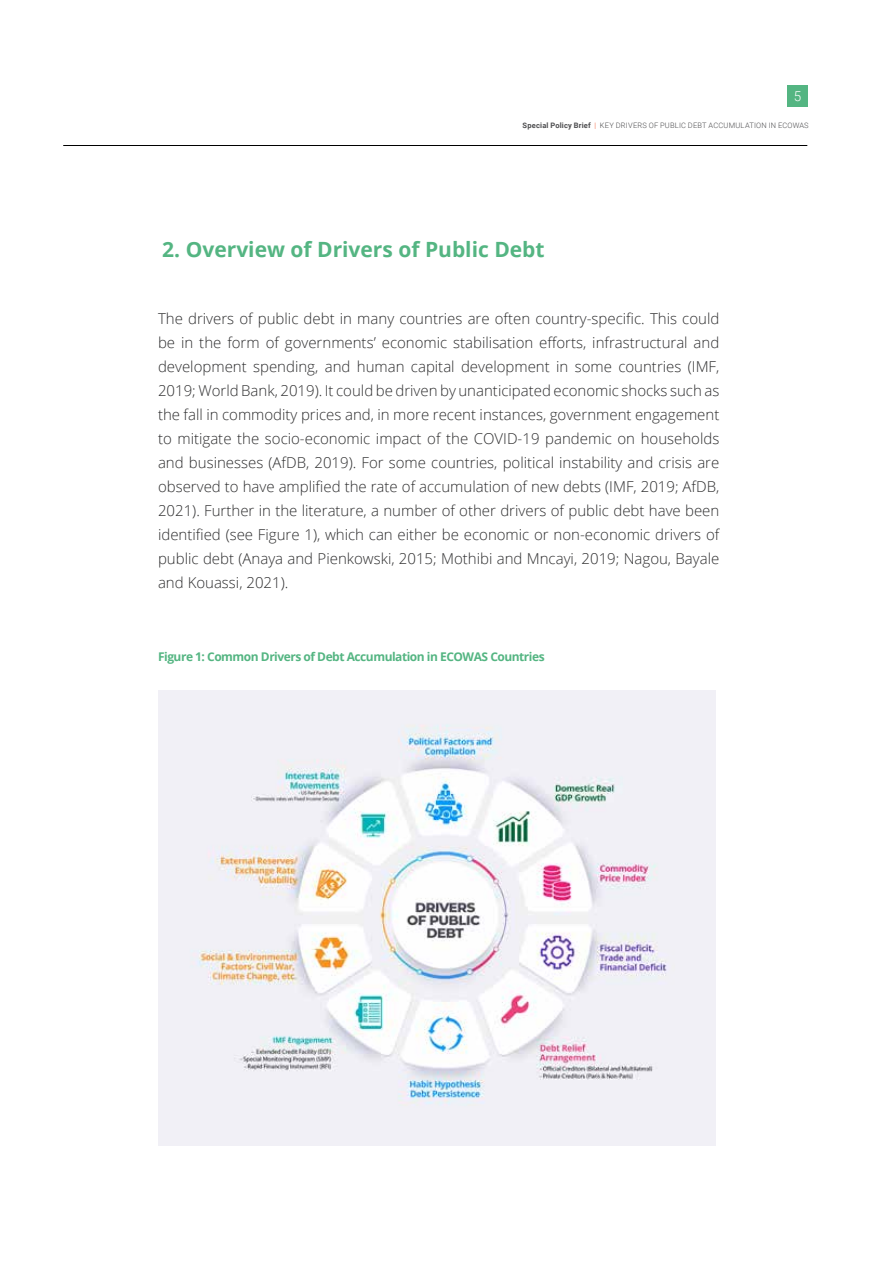
<style>
.page{position:relative;width:893px;height:1263px;background:#fff}
.page>*{position:absolute;margin:0;border:0;box-sizing:border-box;transform-origin:0 0}
.t1{font:700 21px "Open Sans";color:#54b582}
.t2{font:300 15px/24px "Open Sans";color:#2e2e2f;text-align:justify}
.t3{font:300 13.5px "Roboto";color:#fff}
.t4{font:700 12px "Open Sans";letter-spacing:-.04em;color:#54b582}
.t5{font:300 7.5px "Roboto";letter-spacing:.03em;color:#4d4d4f}
.s1{font-weight:700}
.s2{color:#f04e23}
</style>
<div class="page">
<img style="left:158px;top:691px;width:557px;height:454px">
<div style="left:787px;top:85px;width:21px;height:21px;background:#54b582"></div>
<hr style="left:63px;top:145px;width:744px;height:1px;background:#000">
<p class="t3" style="left:794px;top:86px;width:9px">5</p>
<p class="t5" style="left:523px;top:120px;width:288px"><span class="s1">Special Policy Brief</span> <span class="s2">|</span> KEY DRIVERS OF PUBLIC DEBT ACCUMULATION IN ECOWAS</p>
<h1 class="t1" style="left:162px;top:234px;width:384px">2. Overview of Drivers of Public Debt</h1>
<p class="t2" style="left:158px;top:306px;width:563px">The drivers of public debt in many countries are often country-specific. This could be in the form of governments’ economic stabilisation efforts, infrastructural and development spending, and human capital development in some countries (IMF, 2019; World Bank, 2019). It could be driven by unanticipated economic shocks such as the fall in commodity prices and, in more recent instances, government engagement to mitigate the socio-economic impact of the COVID-19 pandemic on households and businesses (AfDB, 2019). For some countries, political instability and crisis are observed to have amplified the rate of accumulation of new debts (IMF, 2019; AfDB, 2021). Further in the literature, a number of other drivers of public debt have been identified (see Figure 1), which can either be economic or non-economic drivers of public debt (Anaya and Pienkowski, 2015; Mothibi and Mncayi, 2019; Nagou, Bayale and Kouassi, 2021).</p>
<p class="t4" style="left:158px;top:649px;width:388px">Figure 1: Common Drivers of Debt Accumulation in ECOWAS Countries</p>
</div>
